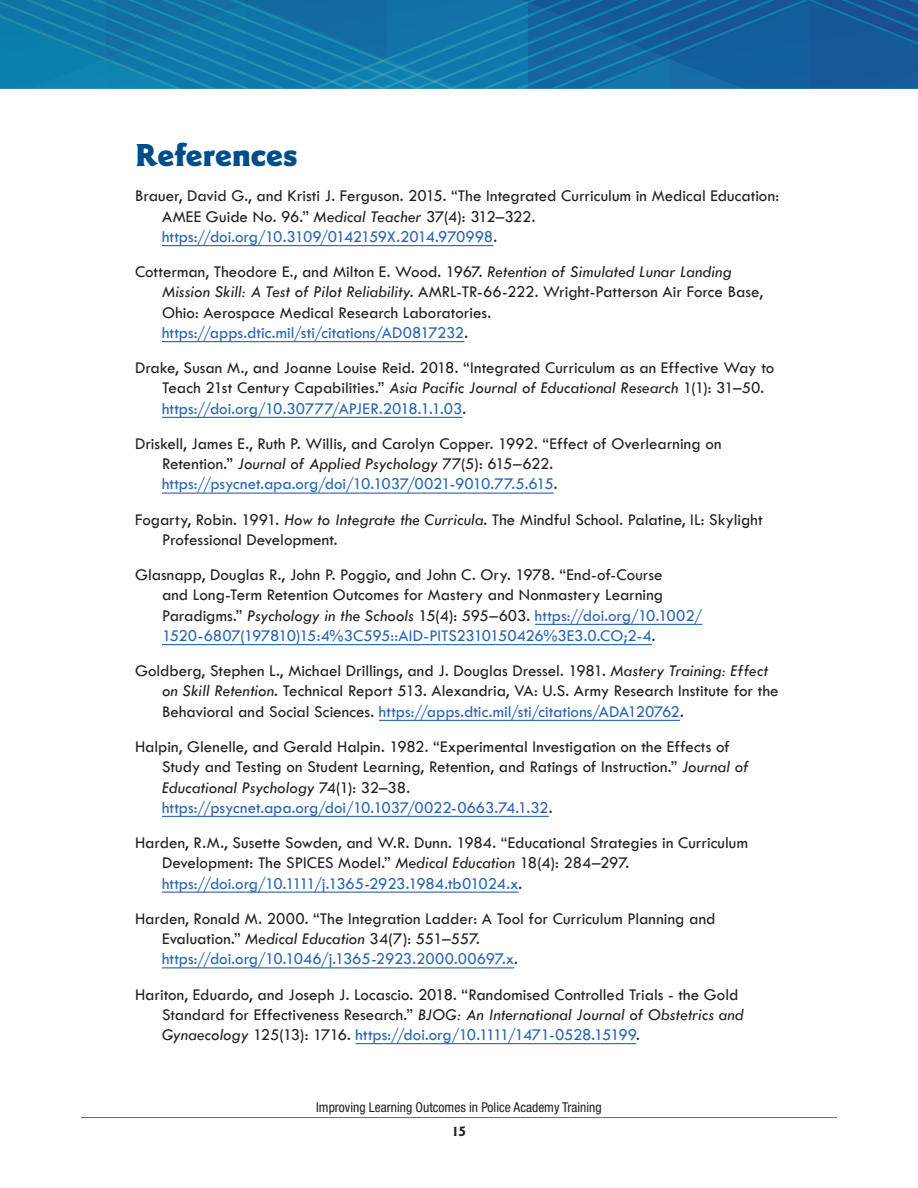
<style>
.page{position:relative;width:918px;height:1188px;background:#fff}
.page>*{position:absolute;margin:0;border:0;box-sizing:border-box;transform-origin:0 0}
.t1{font:900 33px "Goudy Sans Std";color:#014d8a}
.BibEntry{font:16.95px/20.2px "Tw Cen";letter-spacing:-.005em;color:#231f20}
.t2{font:700 15px "Goudy Sans Std";color:#231f20}
.t3{font:condensed 13.5px "Helvetica Neue LT Std";color:#231f20}
.s1{font-style:italic}
.s2{color:#2865b1}
</style>
<div class="page">
<hr style="left:81px;top:1117px;width:756px;height:1px;background:#6c6d70">
<svg style="left:0;top:0;width:918px;height:89px;background:#136fa4"></svg>
<hr style="left:162px;top:245px;width:331px;height:1px;background:#2865b1">
<hr style="left:162px;top:341px;width:302px;height:1px;background:#2865b1">
<hr style="left:162px;top:417px;width:300px;height:1px;background:#2865b1">
<hr style="left:162px;top:493px;width:392px;height:1px;background:#2865b1">
<hr style="left:535px;top:624px;width:167px;height:1px;background:#2865b1">
<hr style="left:162px;top:644px;width:490px;height:1px;background:#2865b1">
<hr style="left:379px;top:720px;width:301px;height:1px;background:#2865b1">
<hr style="left:162px;top:816px;width:387px;height:1px;background:#2865b1">
<hr style="left:162px;top:892px;width:357px;height:1px;background:#2865b1">
<hr style="left:162px;top:967px;width:352px;height:1px;background:#2865b1">
<hr style="left:356px;top:1043px;width:280px;height:1px;background:#2865b1">
<h2 class="t1" style="left:135px;top:136px;width:164px">References</h2>
<p class="BibEntry" style="left:162px;top:186px;width:619px;text-indent:-27px">Brauer, David G., and Kristi J. Ferguson. 2015. “The Integrated Curriculum in Medical Education:<br>AMEE Guide No. 96.” <span class="s1">Medical Teacher</span> 37(4): 312–322. <span class="s2">https://doi.org/10.3109/0142159X.2014.970998</span>.</p>
<p class="BibEntry" style="left:162px;top:262px;width:603px;text-indent:-27px">Cotterman, Theodore E., and Milton E. Wood. 1967. <span class="s1">Retention of Simulated Lunar Landing Mission Skill: A Test of Pilot Reliability</span>. AMRL-TR-66-222. Wright-Patterson Air Force Base, Ohio: Aerospace Medical Research Laboratories. <span class="s2">https://apps.dtic.mil/sti/citations/AD0817232</span>.</p>
<p class="BibEntry" style="left:162px;top:358px;width:614px;text-indent:-27px">Drake, Susan M., and Joanne Louise Reid. 2018. “Integrated Curriculum as an Effective Way to<br>Teach 21st Century Capabilities.” <span class="s1">Asia Pacific Journal of Educational Research</span> 1(1): 31–50. <span class="s2">https://doi.org/10.30777/APJER.2018.1.1.03</span>.</p>
<p class="BibEntry" style="left:162px;top:433px;width:561px;text-indent:-27px">Driskell, James E., Ruth P. Willis, and Carolyn Copper. 1992. “Effect of Overlearning on<br>Retention.” <span class="s1">Journal of Applied Psychology</span> 77(5): 615–622. <span class="s2">https://psycnet.apa.org/doi/10.1037/0021-9010.77.5.615</span>.</p>
<p class="BibEntry" style="left:162px;top:509px;width:602px;text-indent:-27px">Fogarty, Robin. 1991. <span class="s1">How to Integrate the Curricula</span>. The Mindful School. Palatine, IL: Skylight<br>Professional Development.</p>
<p class="BibEntry" style="left:162px;top:565px;width:542px;text-indent:-27px">Glasnapp, Douglas R., John P. Poggio, and John C. Ory. 1978. “End-of-Course<br>and Long-Term Retention Outcomes for Mastery and Nonmastery Learning Paradigms.” <span class="s1">Psychology in the Schools</span> 15(4): 595–603. <span class="s2">https://doi.org/10.1002/ 1520-6807(197810)15:4%3C595::AID-PITS2310150426%3E3.0.CO;2-4</span>.</p>
<p class="BibEntry" style="left:162px;top:661px;width:618px;text-indent:-27px">Goldberg, Stephen L., Michael Drillings, and J. Douglas Dressel. 1981. <span class="s1">Mastery Training: Effect on Skill Retention</span>. Technical Report 513. Alexandria, VA: U.S. Army Research Institute for the<br>Behavioral and Social Sciences. <span class="s2">https://apps.dtic.mil/sti/citations/ADA120762</span>.</p>
<p class="BibEntry" style="left:162px;top:736px;width:588px;text-indent:-27px">Halpin, Glenelle, and Gerald Halpin. 1982. “Experimental Investigation on the Effects of Study and Testing on Student Learning, Retention, and Ratings of Instruction.” <span class="s1">Journal of Educational Psychology</span> 74(1): 32–38. <span class="s2">https://psycnet.apa.org/doi/10.1037/0022-0663.74.1.32</span>.</p>
<p class="BibEntry" style="left:162px;top:832px;width:587px;text-indent:-27px">Harden, R.M., Susette Sowden, and W.R. Dunn. 1984. “Educational Strategies in Curriculum<br>Development: The SPICES Model.” <span class="s1">Medical Education</span> 18(4): 284–297. <span class="s2">https://doi.org/10.1111/j.1365-2923.1984.tb01024.x</span>.</p>
<p class="BibEntry" style="left:162px;top:908px;width:555px;text-indent:-27px">Harden, Ronald M. 2000. “The Integration Ladder: A Tool for Curriculum Planning and<br>Evaluation.” <span class="s1">Medical Education</span> 34(7): 551–557. <span class="s2">https://doi.org/10.1046/j.1365-2923.2000.00697.x</span>.</p>
<p class="BibEntry" style="left:162px;top:984px;width:583px;text-indent:-27px">Hariton, Eduardo, and Joseph J. Locascio. 2018. “Randomised Controlled Trials - the Gold<br>Standard for Effectiveness Research.” <span class="s1">BJOG: An International Journal of Obstetrics and<br>Gynaecology</span> 125(13): 1716. <span class="s2">https://doi.org/10.1111/1471-0528.15199</span>.</p>
<p class="t3" style="left:316px;top:1099px;width:287px">Improving Learning Outcomes in Police Academy Training</p>
<p class="t2" style="left:452px;top:1123px;width:16px">15</p>
</div>
